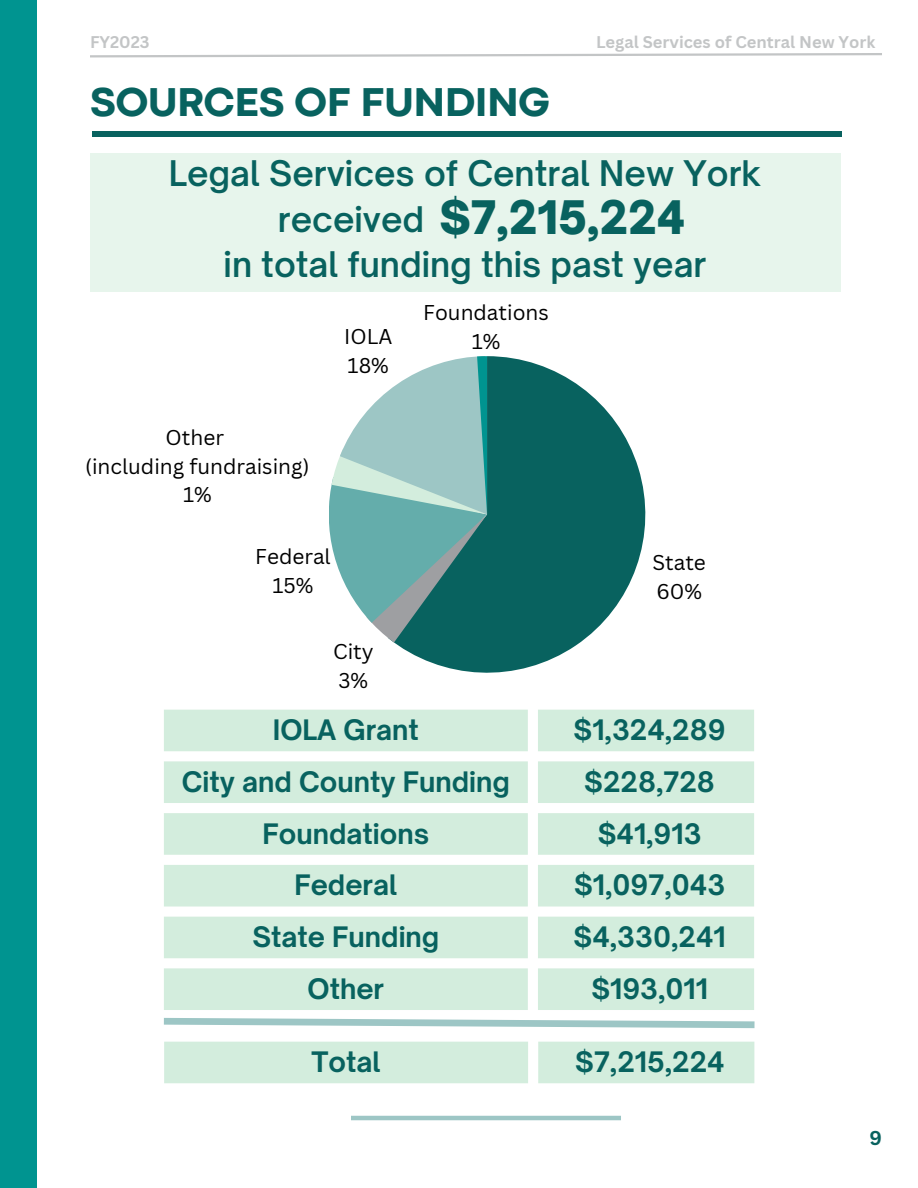
<style>
.page{position:relative;width:918px;height:1188px;background:#fff}
.page>*{position:absolute;margin:0;border:0;box-sizing:border-box;transform-origin:0 0}
.t1{font:900 44.25px "Open Sauce One";color:#08625f}
.t2{font:800 42px "Codec Pro";color:#08625f}
.t3{font:600 33.75px "Open Sauce One";color:#08625f}
.t4{font:700 27px "Open Sauce One";color:#08625f}
.t5{font:20.85px "Canva Sans";color:#000}
.t6{font:700 19.5px "Canva Sans";color:#08625f}
.t7{font:700 16.5px "Canva Sans";color:#c3c5c6}
</style>
<div class="page">
<div style="left:0;top:0;width:37px;height:1188px;background:#009490"></div>
<div style="left:92px;top:131px;width:750px;height:5px;background:#08625f"></div>
<svg style="left:90px;top:53px;width:792px;height:5px"></svg>
<svg style="left:163px;top:1017px;width:592px;height:12px"></svg>
<svg style="left:393px;top:356px;width:252px;height:317px;fill:#08625f"></svg>
<svg style="left:329px;top:356px;width:158px;height:286px"></svg>
<div style="left:164px;top:1042px;width:590px;height:41px;background:#d3eddd"></div>
<svg style="left:164px;top:710px;width:590px;height:300px;fill:#d3eddd"></svg>
<hr style="left:351px;top:1116px;width:270px;height:4px;background:#9dc6c5">
<div style="left:90px;top:153px;width:750px;height:138px;background:#e7f5ec"></div>
<p class="t7" style="left:90px;top:31px;width:61px">FY2023</p>
<p class="t7" style="left:596px;top:31px;width:281px">Legal Services of Central New York</p>
<p class="t2" style="left:90px;top:87px;width:461px">SOURCES OF FUNDING</p>
<p class="t3" style="left:169px;top:153px;width:594px">Legal Services of Central New York</p>
<p class="t1" style="left:439px;top:190px;width:247px">$7,215,224</p>
<p class="t3" style="left:224px;top:243px;width:484px">in total funding this past year</p>
<p class="t3" style="left:278px;top:198px;width:148px">received</p>
<p class="t5" style="left:344px;top:322px;width:50px">IOLA</p>
<p class="t5" style="left:348px;top:351px;width:43px">18%</p>
<p class="t5" style="left:166px;top:423px;width:60px">Other</p>
<p class="t5" style="left:85px;top:451px;width:226px">(including fundraising)</p>
<p class="t5" style="left:183px;top:479px;width:30px">1%</p>
<p class="t5" style="left:278px;top:458px;width:31px">3%</p>
<p class="t5" style="left:255px;top:542px;width:77px">Federal</p>
<p class="t5" style="left:273px;top:570px;width:42px">15%</p>
<p class="t5" style="left:333px;top:637px;width:42px">City</p>
<p class="t5" style="left:339px;top:666px;width:31px">3%</p>
<p class="t5" style="left:423px;top:298px;width:127px">Foundations</p>
<p class="t5" style="left:472px;top:326px;width:30px">1%</p>
<p class="t5" style="left:466px;top:312px;width:30px">1%</p>
<p class="t5" style="left:652px;top:548px;width:55px">State</p>
<p class="t5" style="left:656px;top:576px;width:47px">60%</p>
<p class="t4" style="left:273px;top:713px;width:148px">IOLA Grant</p>
<p class="t4" style="left:574px;top:713px;width:154px">$1,324,289</p>
<p class="t4" style="left:182px;top:765px;width:330px">City and County Funding</p>
<p class="t4" style="left:584px;top:765px;width:132px">$228,728</p>
<p class="t4" style="left:263px;top:817px;width:168px">Foundations</p>
<p class="t4" style="left:598px;top:817px;width:105px">$41,913</p>
<p class="t4" style="left:294px;top:868px;width:104px">Federal</p>
<p class="t4" style="left:574px;top:868px;width:153px">$1,097,043</p>
<p class="t4" style="left:252px;top:920px;width:189px">State Funding</p>
<p class="t4" style="left:574px;top:920px;width:154px">$4,330,241</p>
<p class="t4" style="left:308px;top:972px;width:78px">Other</p>
<p class="t4" style="left:591px;top:972px;width:118px">$193,011</p>
<p class="t4" style="left:312px;top:1045px;width:71px">Total</p>
<p class="t4" style="left:575px;top:1045px;width:151px">$7,215,224</p>
<p class="t6" style="left:870px;top:1124px;width:14px">9</p>
</div>
